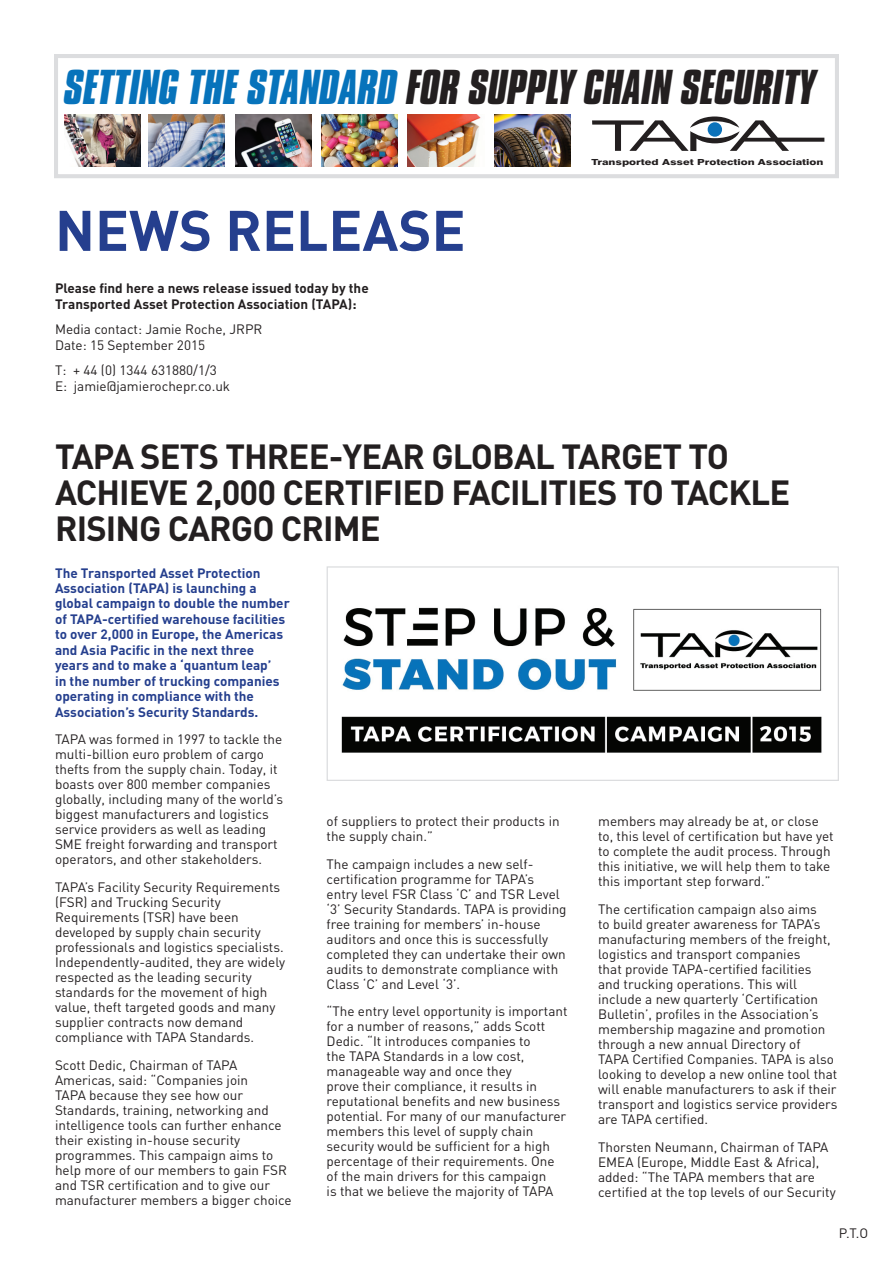
<style>
.page{position:relative;width:893px;height:1263px;background:#fff}
.page>*{position:absolute;margin:0;border:0;box-sizing:border-box;transform-origin:0 0}
.t1{font:700 56.25px "DIN";color:#253f8e}
.t2{font:italic 700 42.15px "Compacta BT";color:#231f20}
.t3{font:700 34.5px/36px "DIN";letter-spacing:-.025em;color:#231f20}
.t4{font:13.5px/15px "DIN";color:#231f20}
.t5{font:700 13.5px/15.5px "DIN";color:#253f8e}
.t6{font:700 13.5px/16.2px "DIN";color:#231f20}
.t7{font:800 8.4px "Swiss 721 BT";color:#231f20;scale:1.33 1}
.s1{color:#0773bb}
</style>
<div class="page">
<img style="left:341px;top:607px;width:481px;height:146px">
<div style="left:327px;top:566px;width:512px;height:215px;border:1px solid #dcdddf"></div>
<div style="left:54px;top:54px;width:785px;height:124px;border:4px solid #dcdddf"></div>
<svg style="left:592px;top:116px;width:232px;height:35px"></svg>
<div style="left:708px;top:122px;width:14px;height:15px;background:#0b72ba;border-radius:50%"></div>
<img style="left:65px;top:115px;width:76px;height:52px">
<img style="left:149px;top:115px;width:76px;height:52px">
<img style="left:235px;top:115px;width:76px;height:52px">
<img style="left:321px;top:115px;width:77px;height:52px">
<img style="left:408px;top:115px;width:73px;height:52px">
<img style="left:494px;top:115px;width:77px;height:52px">
<h2 class="t2" style="left:65px;top:61px;width:752px"><span class="s1">SETTING THE STANDARD</span> FOR SUPPLY CHAIN SECURITY</h2>
<h1 class="t1" style="left:55px;top:194px;width:412px">NEWS RELEASE</h1>
<p class="t6" style="left:55px;top:279px;width:315px">Please find here a news release issued today by the<br>Transported Asset Protection Association (TAPA):</p>
<p class="t4" style="left:55px;top:320px;width:209px;line-height:16.2px">Media contact: Jamie Roche, JRPR<br>Date: 15 September 2015</p>
<p class="t4" style="left:55px;top:361px;width:177px;line-height:16.2px">T: + 44 (0) 1344 631880/1/3<br>E: jamie@jamierochepr.co.uk</p>
<p class="t7" style="left:591px;top:157px;width:176px">Transported Asset Protection Association</p>
<h3 class="t3" style="left:55px;top:437px;width:737px">TAPA SETS THREE-YEAR GLOBAL TARGET TO<br>ACHIEVE 2,000 CERTIFIED FACILITIES TO TACKLE<br>RISING CARGO CRIME</h3>
<p class="t5" style="left:55px;top:564px;width:236px">The Transported Asset Protection Association (TAPA) is launching a global campaign to double the number of TAPA-certified warehouse facilities to over 2,000 in Europe, the Americas and Asia Pacific in the next three years and to make a ‘quantum leap’<br>in the number of trucking companies operating in compliance with the Association’s Security Standards.</p>
<p class="t4" style="left:55px;top:732px;width:230px">TAPA was formed in 1997 to tackle the multi-billion euro problem of cargo thefts from the supply chain. Today, it boasts over 800 member companies globally, including many of the world’s biggest manufacturers and logistics service providers as well as leading SME freight forwarding and transport operators, and other stakeholders.</p>
<p class="t4" style="left:55px;top:879px;width:232px">TAPA’s Facility Security Requirements (FSR) and Trucking Security Requirements (TSR) have been developed by supply chain security professionals and logistics specialists.<br>Independently-audited, they are widely respected as the leading security standards for the movement of high value, theft targeted goods and many supplier contracts now demand compliance with TAPA Standards.</p>
<p class="t4" style="left:55px;top:1057px;width:238px">Scott Dedic, Chairman of TAPA Americas, said: “Companies join<br>TAPA because they see how our Standards, training, networking and intelligence tools can further enhance their existing in-house security programmes. This campaign aims to help more of our members to gain FSR and TSR certification and to give our manufacturer members a bigger choice</p>
<p class="t4" style="left:327px;top:813px;width:235px">of suppliers to protect their products in the supply chain.”</p>
<p class="t4" style="left:327px;top:856px;width:242px">The campaign includes a new self&shy;certification programme for TAPA’s entry level FSR Class ‘C’ and TSR Level ‘3’ Security Standards. TAPA is providing free training for members’ in-house auditors and once this is successfully completed they can undertake their own audits to demonstrate compliance with Class ‘C’ and Level ‘3’.</p>
<p class="t4" style="left:327px;top:1004px;width:242px">“The entry level opportunity is important for a number of reasons,” adds Scott Dedic. “It introduces companies to<br>the TAPA Standards in a low cost, manageable way and once they<br>prove their compliance, it results in reputational benefits and new business potential. For many of our manufacturer members this level of supply chain security would be sufficient for a high percentage of their requirements. One of the main drivers for this campaign<br>is that we believe the majority of TAPA</p>
<p class="t4" style="left:598px;top:814px;width:237px">members may already be at, or close to, this level of certification but have yet to complete the audit process. Through this initiative, we will help them to take this important step forward.”</p>
<p class="t4" style="left:598px;top:901px;width:241px">The certification campaign also aims<br>to build greater awareness for TAPA’s manufacturing members of the freight, logistics and transport companies<br>that provide TAPA-certified facilities<br>and trucking operations. This will include a new quarterly ‘Certification Bulletin’, profiles in the Association’s membership magazine and promotion through a new annual Directory of<br>TAPA Certified Companies. TAPA is also looking to develop a new online tool that will enable manufacturers to ask if their transport and logistics service providers are TAPA certified.</p>
<p class="t4" style="left:598px;top:1139px;width:239px">Thorsten Neumann, Chairman of TAPA EMEA (Europe, Middle East &amp; Africa), added: “The TAPA members that are certified at the top levels of our Security</p>
<p class="t4" style="left:839px;top:1225px;width:31px">P.T.O</p>
</div>
